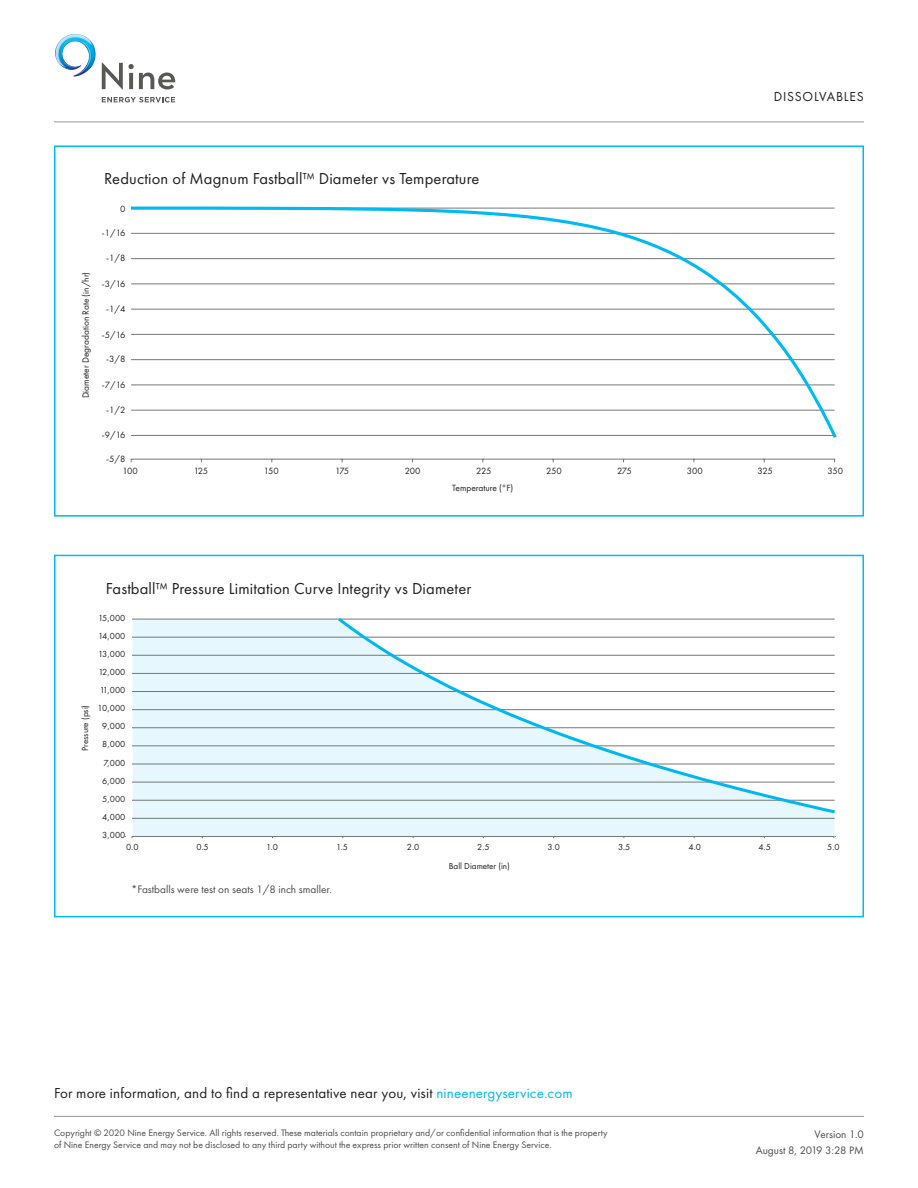
<style>
.page{position:relative;width:918px;height:1188px;background:#fff}
.page>*{position:absolute;margin:0;border:0;box-sizing:border-box;transform-origin:0 0}
.Subhead_Small{font:16.5px "Futura PT";letter-spacing:.01em;color:#231f20}
.Subhead{font:15px "Futura PT";letter-spacing:.01em;color:#231f20}
.Category_Label{font:13.5px "Futura PT";letter-spacing:.06em;color:#231f20}
.t1{font:11.25px "Futura PT";color:#4b4c4d}
.Fine_Print{font:9.75px/12px "Futura PT";color:#4b4c4d}
.t2{font:9.45px "Futura PT";color:#231f20}
.t3{font:9.15px/18.1px "Futura PT";color:#231f20;text-align:right}
.s1{color:#00baf1}
</style>
<div class="page">
<hr style="left:54px;top:121px;width:810px;height:1px;background:#939598">
<svg style="left:130px;top:458px;width:705px;height:5px"></svg>
<svg style="left:130px;top:206px;width:707px;height:232px"></svg>
<div style="left:133px;top:620px;width:702px;height:216px;background:#e6f8fd"></div>
<hr style="left:132px;top:619px;width:703px;height:1px;background:#777779">
<hr style="left:132px;top:637px;width:703px;height:1px;background:#777779">
<hr style="left:132px;top:655px;width:703px;height:1px;background:#777779">
<hr style="left:132px;top:673px;width:703px;height:1px;background:#777779">
<hr style="left:132px;top:691px;width:703px;height:1px;background:#777779">
<hr style="left:132px;top:709px;width:703px;height:1px;background:#777779">
<hr style="left:132px;top:727px;width:703px;height:1px;background:#777779">
<hr style="left:132px;top:745px;width:703px;height:1px;background:#777779">
<hr style="left:132px;top:764px;width:703px;height:1px;background:#777779">
<hr style="left:132px;top:782px;width:703px;height:1px;background:#777779">
<hr style="left:132px;top:800px;width:703px;height:1px;background:#777779">
<hr style="left:132px;top:818px;width:703px;height:1px;background:#777779">
<svg style="left:124px;top:836px;width:712px;height:3px"></svg>
<svg style="left:335px;top:618px;width:500px;height:197px"></svg>
<div style="left:54px;top:146px;width:810px;height:371px;border:2px solid #00baf1"></div>
<div style="left:54px;top:555px;width:810px;height:362px;border:2px solid #00baf1"></div>
<hr style="left:54px;top:1116px;width:810px;height:1px;background:#939598">
<svg style="left:102px;top:63px;width:21px;height:26px"></svg>
<svg style="left:129px;top:64px;width:47px;height:25px"></svg>
<svg style="left:102px;top:97px;width:73px;height:5px"></svg>
<img style="left:55px;top:34px;width:41px;height:43px">
<p class="Category_Label" style="left:774px;top:89px;width:92px">DISSOLVABLES</p>
<p class="t2" style="left:80px;top:398px;width:128px;rotate:-90deg">Diameter Degradation Rate (in/hr)</p>
<p class="Subhead_Small" style="left:104px;top:168px;width:377px">Reduction of Magnum Fastball™ Diameter vs Temperature</p>
<p class="t2" style="left:120px;top:203px;width:7px">0</p>
<p class="t2" style="left:102px;top:227px;width:25px">-1/16</p>
<p class="t2" style="left:106px;top:252px;width:21px">-1/8</p>
<p class="t2" style="left:102px;top:278px;width:25px">-3/16</p>
<p class="t2" style="left:106px;top:303px;width:21px">-1/4</p>
<p class="t2" style="left:102px;top:329px;width:25px">-5/16</p>
<p class="t2" style="left:106px;top:354px;width:21px">-3/8</p>
<p class="t2" style="left:102px;top:379px;width:25px">-7/16</p>
<p class="t2" style="left:106px;top:404px;width:21px">-1/2</p>
<p class="t2" style="left:102px;top:429px;width:25px">-9/16</p>
<p class="t2" style="left:106px;top:453px;width:21px">-5/8</p>
<p class="t2" style="left:122px;top:465px;width:17px">100</p>
<p class="t2" style="left:194px;top:465px;width:16px">125</p>
<p class="t2" style="left:264px;top:465px;width:16px">150</p>
<p class="t2" style="left:335px;top:465px;width:16px">175</p>
<p class="t2" style="left:405px;top:465px;width:17px">200</p>
<p class="t2" style="left:476px;top:465px;width:17px">225</p>
<p class="t2" style="left:546px;top:465px;width:17px">250</p>
<p class="t2" style="left:617px;top:465px;width:16px">275</p>
<p class="t2" style="left:687px;top:465px;width:18px">300</p>
<p class="t2" style="left:758px;top:465px;width:17px">325</p>
<p class="t2" style="left:828px;top:465px;width:17px">350</p>
<p class="t2" style="left:452px;top:482px;width:63px">Temperature (°F)</p>
<p class="t3" style="left:76px;top:751px;width:47px;rotate:-90deg">Pressure (psi)</p>
<p class="Subhead_Small" style="left:106px;top:578px;width:367px">Fastball™ Pressure Limitation Curve Integrity vs Diameter</p>
<p class="t3" style="left:98px;top:609px;width:29px">15,000<br>14,000<br>13,000<br>12,000<br>11,000<br>10,000<br>9,000<br>8,000<br>7,000<br>6,000<br>5,000<br>4,000<br>3,000</p>
<p class="t3" style="left:126px;top:838px;width:14px">0.0</p>
<p class="t3" style="left:196px;top:838px;width:14px">0.5</p>
<p class="t3" style="left:266px;top:838px;width:13px">1.0</p>
<p class="t3" style="left:336px;top:838px;width:13px">1.5</p>
<p class="t3" style="left:407px;top:838px;width:14px">2.0</p>
<p class="t3" style="left:477px;top:838px;width:14px">2.5</p>
<p class="t3" style="left:547px;top:838px;width:14px">3.0</p>
<p class="t3" style="left:618px;top:838px;width:14px">3.5</p>
<p class="t3" style="left:689px;top:838px;width:14px">4.0</p>
<p class="t3" style="left:758px;top:838px;width:14px">4.5</p>
<p class="t3" style="left:827px;top:838px;width:14px">5.0</p>
<p class="t1" style="left:131px;top:883px;width:202px">*Fastballs were test on seats 1/8 inch smaller.</p>
<p class="t3" style="left:449px;top:856px;width:63px">Ball Diameter (in)</p>
<p class="Subhead" style="left:54px;top:1084px;width:520px">For more information, and to find a representative near you, visit <span class="s1">nineenergyservice.com</span></p>
<p class="Fine_Print" style="left:54px;top:1127px;width:555px">Copyright © 2020 Nine Energy Service. All rights reserved. These materials contain proprietary and/or confidential information that is the property of Nine Energy Service and may not be disclosed to any third party without the express prior written consent of Nine Energy Service.</p>
<p class="t1" style="left:815px;top:1127px;width:51px">Version 1.0</p>
<p class="t1" style="left:756px;top:1143px;width:110px">August 8, 2019 3:28 PM</p>
</div>
